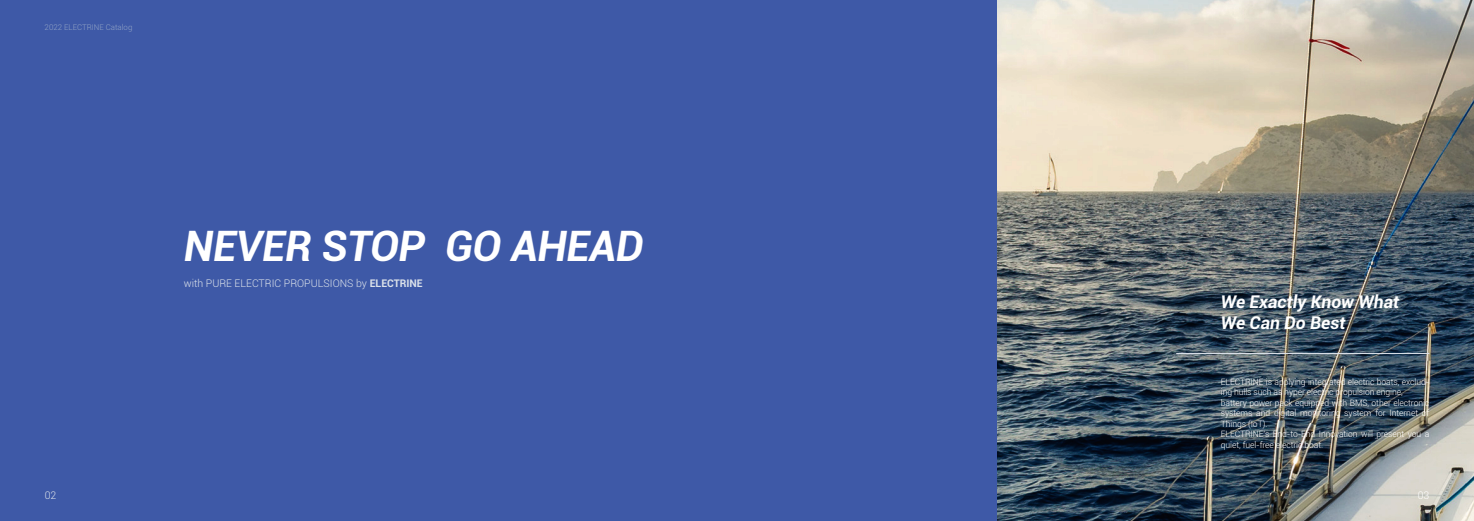
<style>
.page{position:relative;width:1474px;height:521px;background:#fff}
.page>*{position:absolute;margin:0;border:0;box-sizing:border-box;transform-origin:0 0}
.t1{font:italic 700 42px "Roboto";letter-spacing:-.01em;color:#fff}
.t2{font:italic 700 17.5px/21px "Roboto";color:#fff}
.t3{font:300 10.5px "Roboto";color:#dce2ea}
.t4{font:300 10.5px "Roboto";color:#fff}
.t5{font:300 8.75px/10.5px "Roboto";letter-spacing:-.01em;color:#fff}
.t6{font:300 7.88px "Roboto";color:#91a3c5}
.s1{font-weight:700}
</style>
<div class="page">
<div style="left:737px;top:0;width:260px;height:521px;background:#3e59a7"></div>
<img style="left:997px;top:0;width:476px;height:521px">
<hr style="left:1176px;top:353px;width:253px;height:1px;background:#dce2ea">
<div style="left:0;top:0;width:737px;height:521px;background:#3e59a7"></div>
<p class="t6" style="left:45px;top:22px;width:89px">2022 ELECTRINE Catalog</p>
<h1 class="t1" style="left:184px;top:216px;width:461px">NEVER STOP GO AHEAD</h1>
<p class="t3" style="left:184px;top:276px;width:240px">with PURE ELECTRIC PROPULSIONS by <span class="s1">ELECTRINE</span></p>
<h2 class="t2" style="left:1220px;top:290px;width:180px">We Exactly Know What<br>We Can Do Best</h2>
<p class="t5" style="left:1220px;top:376px;width:210px">ELECTRINE is applying integrated electric boats, exclud&shy;ing hulls such as hyper electric propulsion engine, battery power pack equipped with BMS, other electronic systems and digital monitoring system for Internet of Things (IoT).<br>ELECTRINE's End-to-End Innovation will present you a quiet, fuel-free electric boat.</p>
<p class="t3" style="left:45px;top:488px;width:13px">02</p>
<p class="t4" style="left:1417px;top:488px;width:13px">03</p>
</div>
